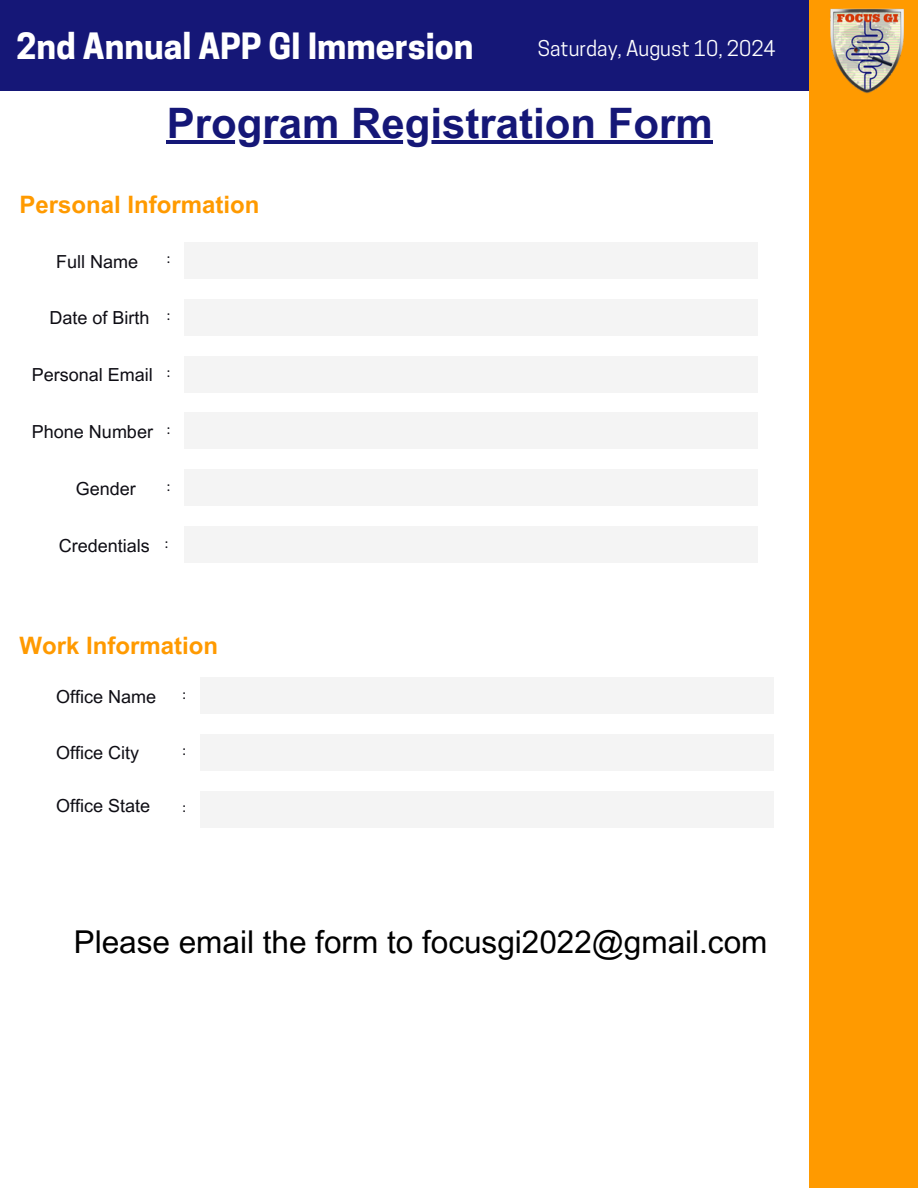
<style>
.page{position:relative;width:918px;height:1188px;background:#fff}
.page>*{position:absolute;margin:0;border:0;box-sizing:border-box;transform-origin:0 0}
.t1{font:700 42px "Arial MT Pro";color:#151777}
.t2{font:700 34.05px "Cooper Hewitt";color:#fff}
.t3{font:31.5px "Arial MT Pro";color:#000}
.t4{font:700 24px "Arial MT Pro";color:#ff9a00}
.t5{font:20.4px "Cooper Hewitt";color:#fff}
.t6{font:18px "Arial MT Pro";color:#0e0d14}
.t7{font:500 12px "Poppins";color:#0e0d14}
</style>
<div class="page">
<hr style="left:167px;top:140px;width:546px;height:3px;background:#151777">
<div style="left:809px;top:0;width:109px;height:1188px;background:#ff9a00"></div>
<img style="left:830px;top:9px;width:74px;height:84px">
<div style="left:0;top:0;width:809px;height:90px;background:#151777"></div>
<div style="left:184px;top:242px;width:574px;height:37px;background:#f4f4f4"></div>
<div style="left:184px;top:299px;width:574px;height:37px;background:#f4f4f4"></div>
<div style="left:184px;top:356px;width:574px;height:37px;background:#f4f4f4"></div>
<div style="left:184px;top:413px;width:574px;height:36px;background:#f4f4f4"></div>
<div style="left:184px;top:469px;width:574px;height:37px;background:#f4f4f4"></div>
<div style="left:200px;top:677px;width:574px;height:37px;background:#f4f4f4"></div>
<div style="left:200px;top:734px;width:574px;height:37px;background:#f4f4f4"></div>
<div style="left:200px;top:791px;width:574px;height:36px;background:#f4f4f4"></div>
<div style="left:184px;top:526px;width:574px;height:37px;background:#f4f4f4"></div>
<p class="t2" style="left:16px;top:33px;width:459px">2nd Annual APP GI Immersion</p>
<h1 class="t5" style="left:538px;top:41px;width:240px">Saturday, August 10, 2024</h1>
<h2 class="t1" style="left:167px;top:107px;width:548px">Program Registration Form</h2>
<h4 class="t4" style="left:19px;top:195px;width:242px">Personal Information</h4>
<p class="t6" style="left:56px;top:254px;width:84px">Full Name</p>
<p class="t6" style="left:50px;top:311px;width:102px">Date of Birth</p>
<p class="t7" style="left:167px;top:251px;width:4px">:</p>
<p class="t7" style="left:167px;top:308px;width:4px">:</p>
<p class="t6" style="left:32px;top:368px;width:123px">Personal Email</p>
<p class="t7" style="left:167px;top:365px;width:4px">:</p>
<h4 class="t6" style="left:32px;top:425px;width:123px">Phone Number</h4>
<p class="t7" style="left:167px;top:421px;width:4px">:</p>
<p class="t6" style="left:76px;top:482px;width:62px">Gender</p>
<p class="t7" style="left:167px;top:478px;width:4px">:</p>
<p class="t6" style="left:59px;top:539px;width:93px">Credentials</p>
<p class="t7" style="left:165px;top:535px;width:4px">:</p>
<p class="t4" style="left:19px;top:636px;width:200px">Work Information</p>
<p class="t6" style="left:56px;top:690px;width:102px">Office Name</p>
<p class="t7" style="left:183px;top:686px;width:4px">:</p>
<p class="t6" style="left:56px;top:746px;width:85px">Office City</p>
<p class="t6" style="left:56px;top:799px;width:96px">Office State</p>
<p class="t7" style="left:183px;top:743px;width:4px">:</p>
<p class="t7" style="left:183px;top:799px;width:4px">:</p>
<h3 class="t3" style="left:74px;top:930px;width:695px">Please email the form to focusgi2022@gmail.com</h3>
</div>
